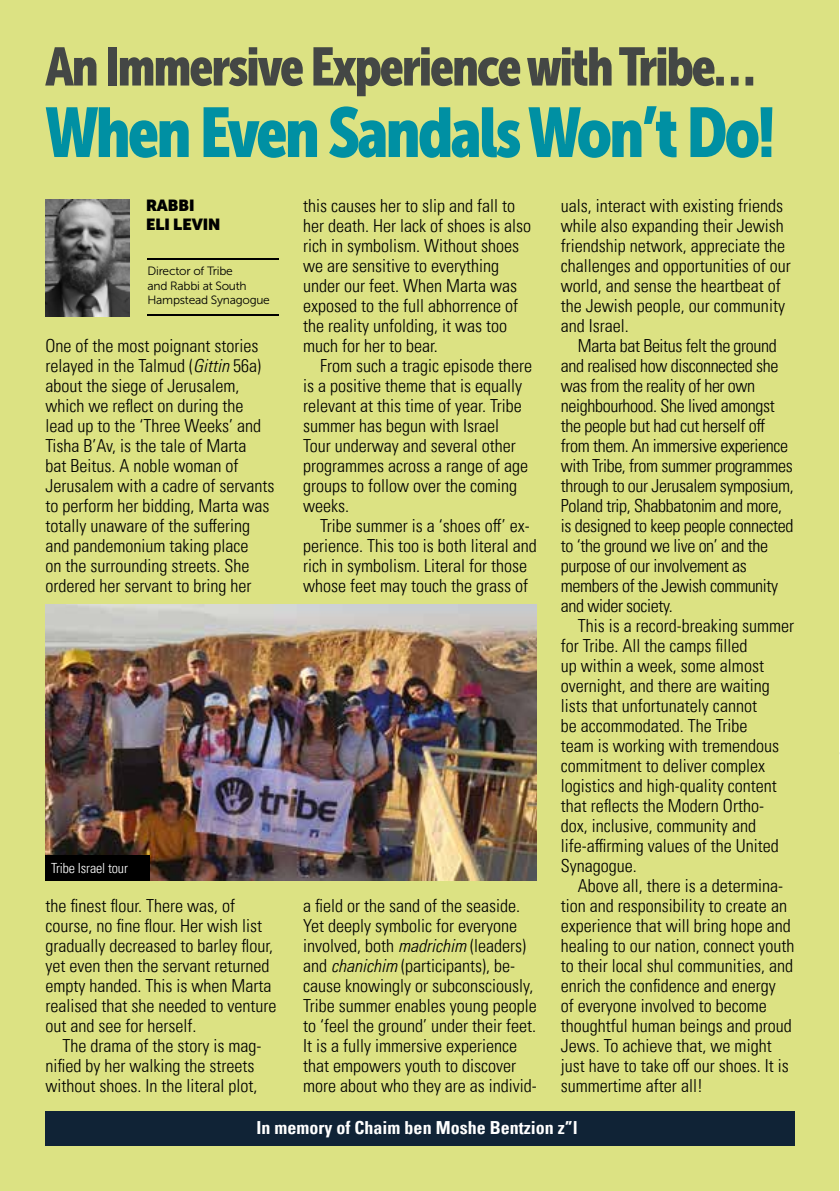
<style>
.page{position:relative;width:840px;height:1191px;background:#fff}
.page>*{position:absolute;margin:0;border:0;box-sizing:border-box;transform-origin:0 0}
.t1{font:69.6px "Museo Sans Cond 900";letter-spacing:-.04em;color:#0090a3}
.t2{font:53.6px "Museo Sans Cond 900";letter-spacing:-.04em;color:#444745}
.t3{font:300 condensed 18px/20px "Univers LT Pro";color:#000}
.t4{font:300 condensed 18px/20px "Univers LT Pro";letter-spacing:-.02em;color:#000}
.t5{font:700 condensed 18px "Univers LT Pro";color:#fff}
.t6{font:900 16px/19.2px "Museo Sans Display";color:#000}
.t7{font:300 condensed 14px "Univers LT Pro";letter-spacing:-.01em;color:#fff}
.t8{font:12px/14.4px "Museo Sans 300";letter-spacing:-.02em;color:#000}
.s1{font-style:italic}
</style>
<div class="page">
<div style="left:0;top:0;width:838px;height:1191px;background:#dce283"></div>
<div style="left:45px;top:1111px;width:749px;height:34px;background:#102336"></div>
<img style="left:45px;top:199px;width:84px;height:117px">
<hr style="left:147px;top:314px;width:132px;height:2px;background:#000">
<hr style="left:147px;top:258px;width:132px;height:1px;background:#000">
<img style="left:45px;top:604px;width:491px;height:276px">
<div style="left:45px;top:855px;width:105px;height:25px;background:#000"></div>
<h2 class="t2" style="left:45px;top:36px;width:711px">An Immersive Experience with Tribe…</h2>
<h1 class="t1" style="left:45px;top:93px;width:731px">When Even Sandals Won’t Do!</h1>
<p class="t6" style="left:146px;top:196px;width:76px">RABBI<br>ELI LEVIN</p>
<p class="t8" style="left:147px;top:264px;width:124px">Director of Tribe<br>and Rabbi at South<br>Hampstead Synagogue</p>
<p class="t3" style="left:45px;top:335px;width:230px">One of the most poignant stories relayed in the Talmud (<span class="s1">Gittin</span> 56a) about the siege of Jerusalem, which we reflect on during the lead up to the ‘Three Weeks’ and<br>Tisha B’Av, is the tale of Marta<br>bat Beitus. A noble woman of<br>Jerusalem with a cadre of servants to perform her bidding, Marta was totally unaware of the suffering and pandemonium taking place<br>on the surrounding streets. She ordered her servant to bring her</p>
<p class="t7" style="left:51px;top:858px;width:78px">Tribe Israel tour</p>
<p class="t3" style="left:45px;top:895px;width:232px">the finest flour. There was, of course, no fine flour. Her wish list gradually decreased to barley flour, yet even then the servant returned empty handed. This is when Marta realised that she needed to venture out and see for herself.</p>
<p class="t3" style="left:45px;top:1035px;width:217px;text-indent:17px">The drama of the story is mag&shy;nified by her walking the streets without shoes. In the literal plot,</p>
<p class="t3" style="left:303px;top:195px;width:229px">this causes her to slip and fall to her death. Her lack of shoes is also rich in symbolism. Without shoes we are sensitive to everything under our feet. When Marta was exposed to the full abhorrence of the reality unfolding, it was too much for her to bear.</p>
<p class="t3" style="left:303px;top:355px;width:230px;text-indent:17px">From such a tragic episode there is a positive theme that is equally relevant at this time of year. Tribe summer has begun with Israel<br>Tour underway and several other programmes across a range of age groups to follow over the coming weeks.</p>
<p class="t3" style="left:303px;top:515px;width:235px;text-align:center">Tribe summer is a ‘shoes off’ ex&shy;perience. This too is both literal and rich in symbolism. Literal for those whose feet may touch the grass of</p>
<p class="t3" style="left:303px;top:895px;width:235px">a field or the sand of the seaside.<br>Yet deeply symbolic for everyone involved, both <span class="s1">madrichim</span> (leaders) and <span class="s1">chanichim</span> (participants), be&shy;cause knowingly or subconsciously, Tribe summer enables young people to ‘feel the ground’ under their feet.<br>It is a fully immersive experience that empowers youth to discover more about who they are as individ-</p>
<p class="t3" style="left:560px;top:195px;width:231px">uals, interact with existing friends while also expanding their Jewish friendship network, appreciate the challenges and opportunities of our world, and sense the heartbeat of the Jewish people, our community and Israel.</p>
<p class="t4" style="left:560px;top:335px;width:234px;text-indent:17px">Marta bat Beitus felt the ground and realised how disconnected she was from the reality of her own neighbourhood. She lived amongst the people but had cut herself off from them. An immersive experience with Tribe, from summer programmes through to our Jerusalem symposium,<br>Poland trip, Shabbatonim and more, is designed to keep people connected to ‘the ground we live on’ and the purpose of our involvement as members of the Jewish community and wider society.</p>
<p class="t3" style="left:560px;top:615px;width:234px;text-indent:17px">This is a record-breaking summer for Tribe. All the camps filled<br>up within a week, some almost overnight, and there are waiting lists that unfortunately cannot<br>be accommodated. The Tribe<br>team is working with tremendous commitment to deliver complex logistics and high-quality content that reflects the Modern Ortho&shy;dox, inclusive, community and life-affirming values of the United<br>Synagogue.</p>
<p class="t3" style="left:560px;top:875px;width:235px;text-indent:17px">Above all, there is a determina&shy;tion and responsibility to create an experience that will bring hope and healing to our nation, connect youth to their local shul communities, and enrich the confidence and energy<br>of everyone involved to become thoughtful human beings and proud Jews. To achieve that, we might just have to take off our shoes. It is summertime after all!</p>
<p class="t5" style="left:256px;top:1116px;width:322px">In memory of Chaim ben Moshe Bentzion z”l</p>
</div>
